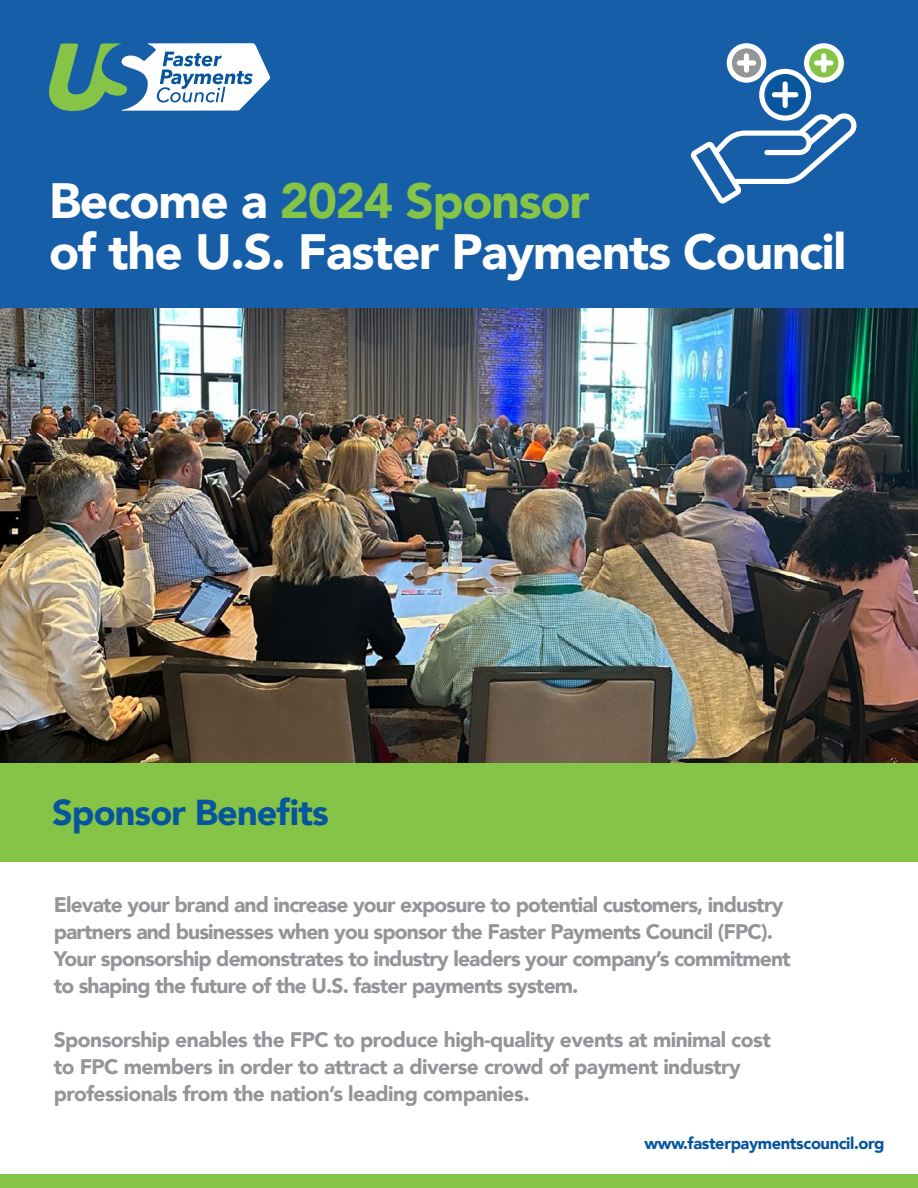
<style>
.page{position:relative;width:918px;height:1188px;background:#fff}
.page>*{position:absolute;margin:0;border:0;box-sizing:border-box;transform-origin:0 0}
.t1{font:900 49.5px/51px "Avenir";letter-spacing:-.025em;color:#fff}
.t2{font:900 36px "Avenir";letter-spacing:-.025em;color:#07559c}
.t3{font:900 21px/27px "Avenir";letter-spacing:-.04em;color:#939598}
.t4{font:900 16.5px "Avenir";letter-spacing:-.025em;color:#07559c}
.s1{color:#85c446}
</style>
<div class="page">
<img style="left:0;top:308px;width:918px;height:455px">
<div style="left:0;top:0;width:918px;height:308px;background:#165ea8"></div>
<svg style="left:49px;top:43px;width:221px;height:68px"></svg>
<div style="left:0;top:1175px;width:918px;height:13px;background:#85c446"></div>
<div style="left:0;top:763px;width:918px;height:98px;background:#85c446"></div>
<svg style="left:690px;top:43px;width:167px;height:161px"></svg>
<h1 class="t1" style="left:49px;top:174px;width:799px">Become a <span class="s1">2024 Sponsor<br></span>of the U.S. Faster Payments Council</h1>
<h2 class="t2" style="left:52px;top:782px;width:278px">Sponsor Benefits</h2>
<p class="t3" style="left:54px;top:891px;width:739px">Elevate your brand and increase your exposure to potential customers, industry partners and businesses when you sponsor the Faster Payments Council (FPC).<br>Your sponsorship demonstrates to industry leaders your company’s commitment to shaping the future of the U.S. faster payments system.</p>
<p class="t3" style="left:54px;top:1026px;width:719px">Sponsorship enables the FPC to produce high-quality events at minimal cost to FPC members in order to attract a diverse crowd of payment industry professionals from the nation’s leading companies.</p>
<p class="t4" style="left:644px;top:1129px;width:242px">www.fasterpaymentscouncil.org</p>
</div>
